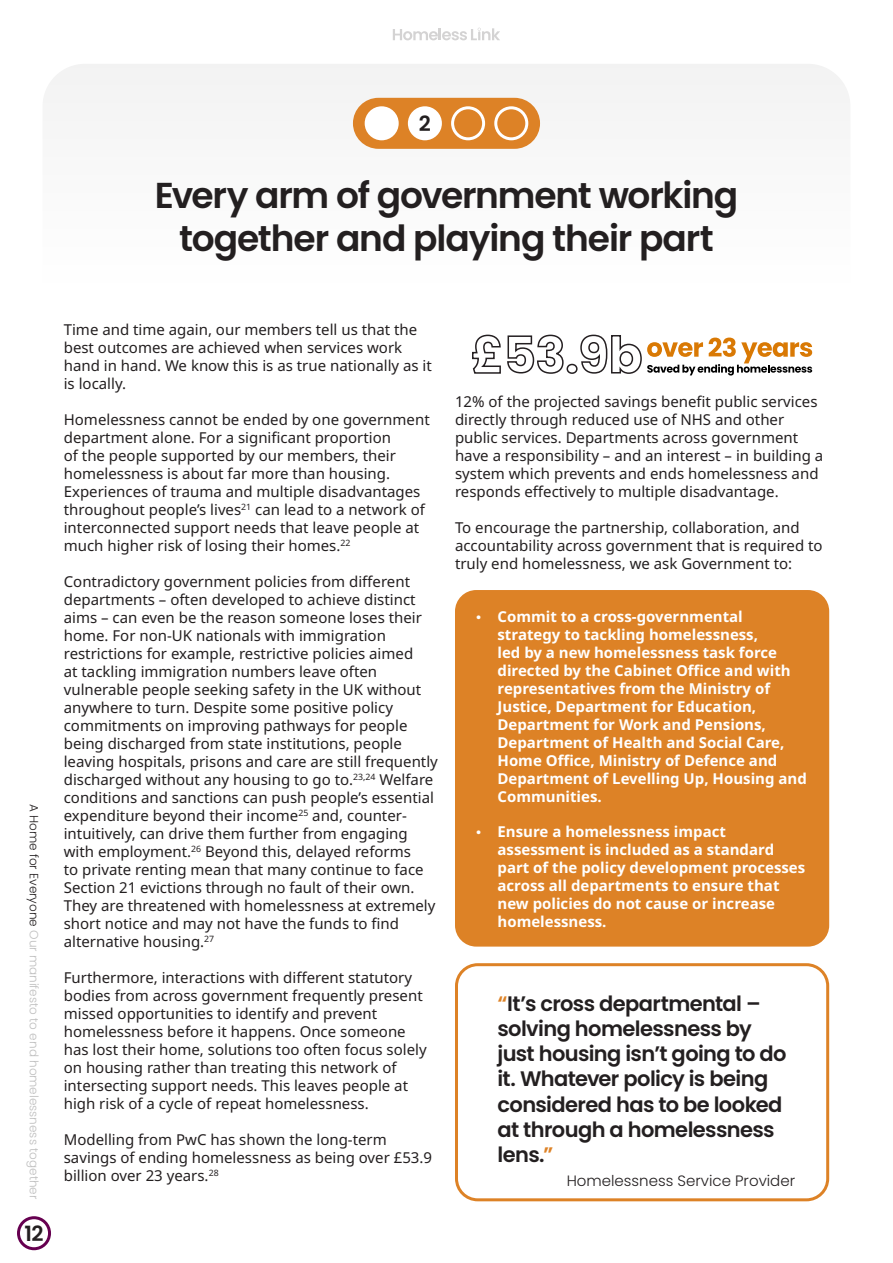
<style>
.page{position:relative;width:893px;height:1263px;background:#fff}
.page>*{position:absolute;margin:0;border:0;box-sizing:border-box;transform-origin:0 0}
.t1{font:600 36px/43.2px "Poppins";letter-spacing:-.03em;color:#231f20;text-align:center}
.t2{font:600 21px/25.2px "Poppins";letter-spacing:-.03em;color:#231f20}
.t3{font:15px/18px "Noto Sans";color:#231f20}
.t4{font:700 15px/18px "Noto Sans";color:#fff}
.t5{font:300 15px "Poppins";color:#231f20}
.t6{font:300 12px "Poppins";color:#bfbfbf}
.s1{color:#231f20}
.s2{font-family:"Myriad Pro";font-weight:400;font-size:18px}
.s3{color:#dd8226}
</style>
<div class="page">
<div style="left:455px;top:590px;width:374px;height:356px;background:#dd8226;border-radius:21px"></div>
<div style="left:43px;top:64px;width:807px;height:85px;background:#f4f4f4"></div>
<div style="left:353px;top:98px;width:187px;height:51px;background:#dd8226;border-radius:26px"></div>
<div style="left:455px;top:963px;width:374px;height:238px;border:3px solid #dd8226;border-radius:21px"></div>
<div style="left:366px;top:108px;width:31px;height:31px;background:#fff;border-radius:50%"></div>
<div style="left:365px;top:106px;width:34px;height:34px;border:3px solid #fff;border-radius:50%"></div>
<div style="left:409px;top:108px;width:31px;height:31px;background:#fff;border-radius:50%"></div>
<div style="left:408px;top:106px;width:34px;height:34px;border:3px solid #fff;border-radius:50%"></div>
<div style="left:451px;top:106px;width:34px;height:34px;border:3px solid #fff;border-radius:50%"></div>
<div style="left:494px;top:106px;width:34px;height:34px;border:3px solid #fff;border-radius:50%"></div>
<div style="left:17px;top:1216px;width:34px;height:34px;border:3px solid #660050;border-radius:50%"></div>
<svg style="left:472px;top:334px;width:92px;height:40px"></svg>
<div style="left:567px;top:364px;width:11px;height:10px;border:2px solid #241f21;border-radius:50%"></div>
<svg style="left:580px;top:334px;width:232px;height:41px"></svg>
<svg style="left:393px;top:28px;width:107px;height:12px"></svg>
<h2 class="t2" style="left:419px;top:111px;width:14px">2</h2>
<h1 class="t1" style="left:155px;top:174px;width:585px">Every arm of government working together and playing their part</h1>
<p class="t6" style="left:41px;top:804px;width:397px;rotate:90deg"><span class="s1">A Home for Everyone</span> Our manifesto to end homelessness together</p>
<h2 class="t2" style="left:25px;top:1221px;width:20px">12</h2>
<p class="t3" style="left:64px;top:321px;width:370px">Time and time again, our members tell us that the best outcomes are achieved when services work hand in hand. We know this is as true nationally as it is locally.</p>
<p class="t3" style="left:64px;top:411px;width:367px">Homelessness cannot be ended by one government department alone. For a significant proportion<br>of the people supported by our members, their homelessness is about far more than housing.<br>Experiences of trauma and multiple disadvantages throughout people’s lives<sup>21</sup> can lead to a network of interconnected support needs that leave people at much higher risk of losing their homes.<sup>22</sup></p>
<p class="t3" style="left:64px;top:573px;width:376px">Contradictory government policies from different departments – often developed to achieve distinct aims – can even be the reason someone loses their home. For non-UK nationals with immigration restrictions for example, restrictive policies aimed<br>at tackling immigration numbers leave often vulnerable people seeking safety in the UK without anywhere to turn. Despite some positive policy commitments on improving pathways for people being discharged from state institutions, people leaving hospitals, prisons and care are still frequently discharged without any housing to go to.<sup>23,24</sup> Welfare conditions and sanctions can push people’s essential expenditure beyond their income<sup>25</sup> and, counter&shy;intuitively, can drive them further from engaging with employment.<sup>26</sup> Beyond this, delayed reforms<br>to private renting mean that many continue to face Section 21 evictions through no fault of their own.<br>They are threatened with homelessness at extremely short notice and may not have the funds to find alternative housing.<sup>27</sup></p>
<p class="t3" style="left:64px;top:969px;width:364px">Furthermore, interactions with different statutory bodies from across government frequently present missed opportunities to identify and prevent homelessness before it happens. Once someone has lost their home, solutions too often focus solely on housing rather than treating this network of intersecting support needs. This leaves people at high risk of a cycle of repeat homelessness.</p>
<p class="t3" style="left:64px;top:1131px;width:370px">Modelling from PwC has shown the long-term savings of ending homelessness as being over £53.9 billion over 23 years.<sup>28</sup></p>
<p class="t3" style="left:455px;top:393px;width:370px">12% of the projected savings benefit public services directly through reduced use of NHS and other public services. Departments across government have a responsibility – and an interest – in building a system which prevents and ends homelessness and responds effectively to multiple disadvantage.</p>
<p class="t3" style="left:455px;top:519px;width:369px">To encourage the partnership, collaboration, and accountability across government that is required to truly end homelessness, we ask Government to:</p>
<p class="t4" style="left:497px;top:608px;width:311px;text-indent:-21px"><span class="s2">•</span> Commit to a cross-governmental strategy to tackling homelessness,<br>led by a new homelessness task force directed by the Cabinet Office and with representatives from the Ministry of Justice, Department for Education, Department for Work and Pensions, Department of Health and Social Care, Home Office, Ministry of Defence and Department of Levelling Up, Housing and Communities.</p>
<p class="t4" style="left:497px;top:823px;width:309px;text-indent:-21px"><span class="s2">•</span> Ensure a homelessness impact assessment is included as a standard part of the policy development processes across all departments to ensure that new policies do not cause or increase homelessness.</p>
<h2 class="t2" style="left:497px;top:991px;width:291px"><span class="s3">“</span>It’s cross departmental – solving homelessness by just housing isn’t going to do it. Whatever policy is being considered has to be looked at through a homelessness lens.<span class="s3">”</span></h2>
<p class="t5" style="left:567px;top:1172px;width:230px">Homelessness Service Provider</p>
</div>
